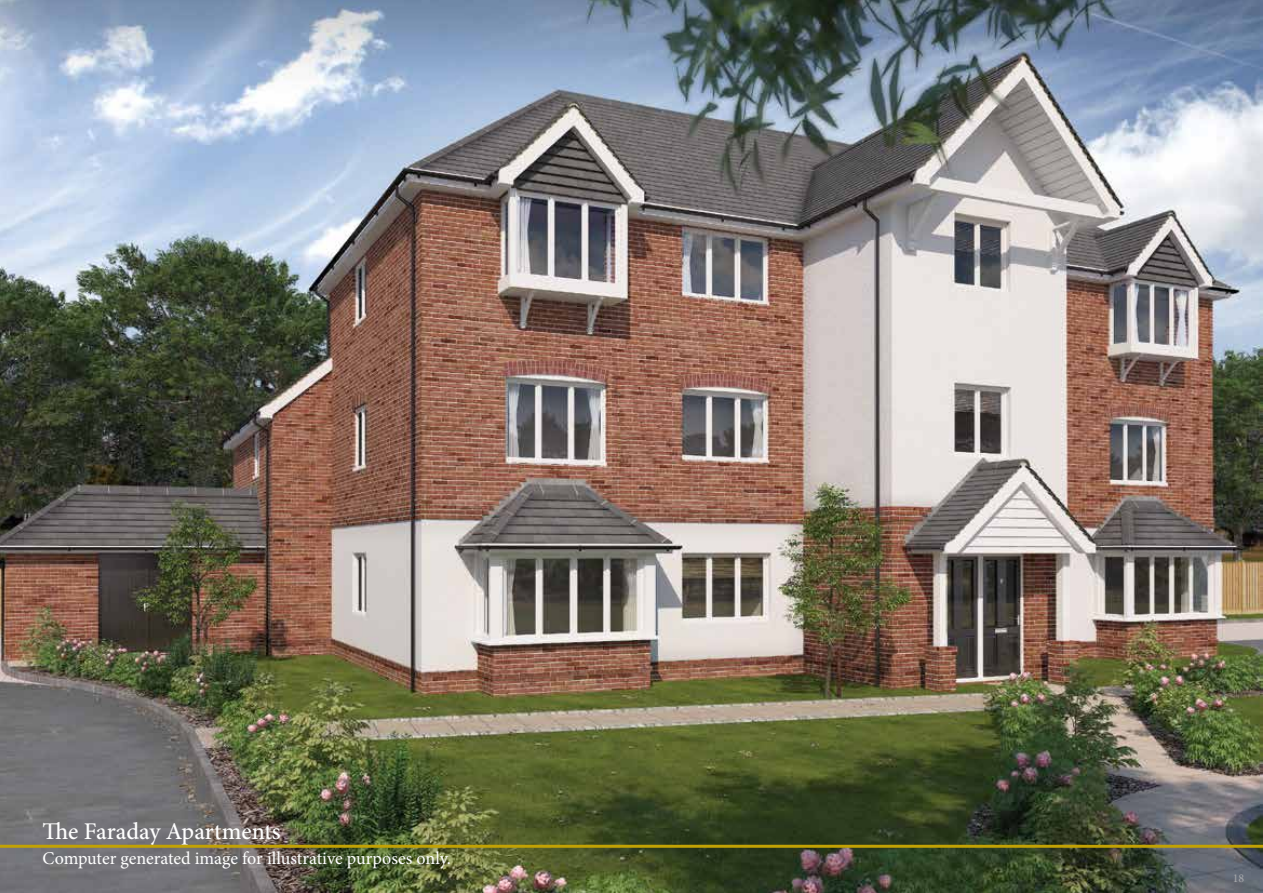
<style>
.page{position:relative;width:1263px;height:893px;background:#fff}
.page>*{position:absolute;margin:0;border:0;box-sizing:border-box;transform-origin:0 0}
.t1{font:500 24px "Minion Pro";color:#fff}
.t2{font:18px "Minion Pro";letter-spacing:-.005em;color:#fff}
.t3{font:12px "Minion Pro";color:#a7a9ac}
</style>
<div class="page">
<img style="left:0;top:0;width:1263px;height:893px">
<hr style="left:0;top:845px;width:1263px;height:3px;background:#c2a204">
<h1 class="t1" style="left:42px;top:815px;width:240px">The Faraday Apartments</h1>
<p class="t2" style="left:42px;top:846px;width:410px">Computer generated image for illustrative purposes only.</p>
<p class="t3" style="left:1233px;top:870px;width:13px">18</p>
</div>
